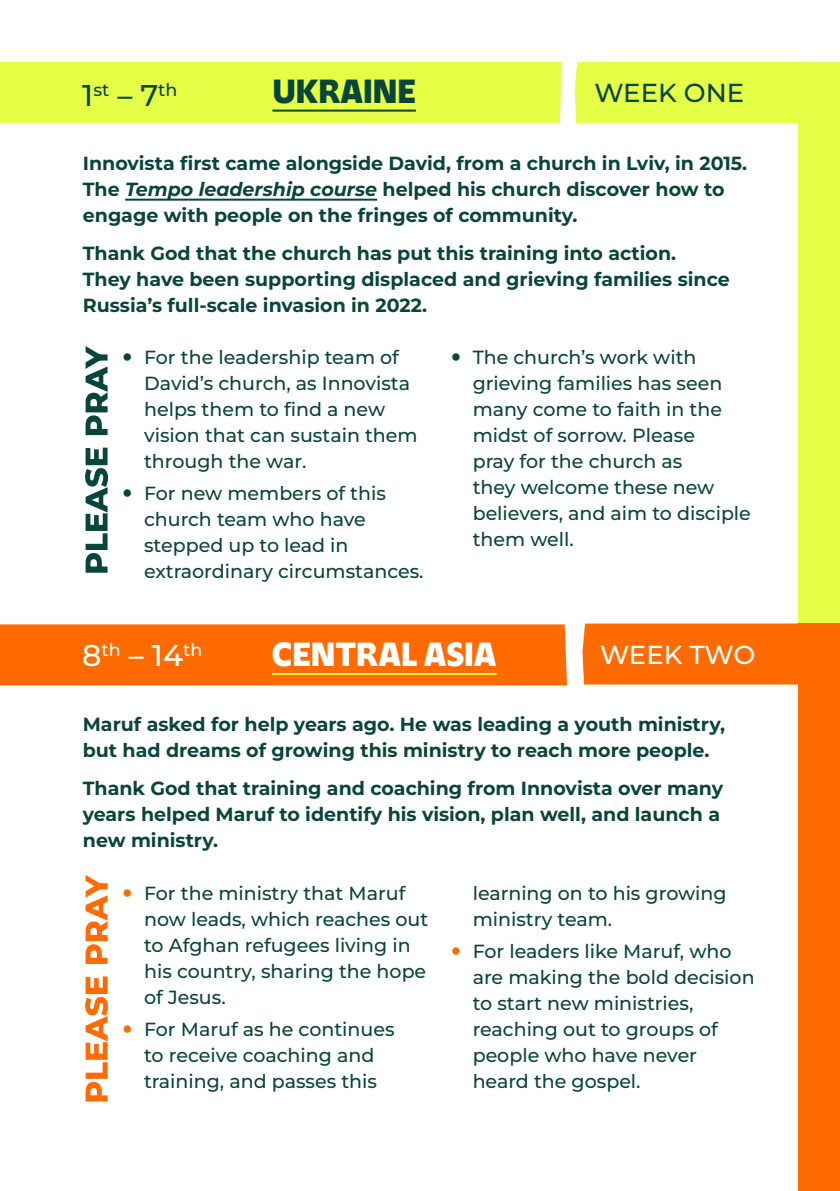
<style>
.page{position:relative;width:840px;height:1191px;background:#fff}
.page>*{position:absolute;margin:0;border:0;box-sizing:border-box;transform-origin:0 0}
.t1{font:34px "F37 Maulstick Bold Innovista";color:#fff}
.t2{font:34px "F37 Maulstick Bold Innovista";color:#09453b}
.t3{font:500 30px "Montserrat";color:#fff}
.t4{font:500 26px "Montserrat";color:#09453b}
.t5{font:500 26px "Montserrat";letter-spacing:-.01em;color:#fff}
.t6{font:500 19px/26px "Montserrat";color:#09453b}
.t7{font:700 19px/26px "Montserrat";color:#09453b}
.t8{font:500 17.4px "Montserrat";color:#09453b}
.s1{font-size:30px}
.s2{font-style:italic}
</style>
<div class="page">
<div style="left:0;top:624px;width:566px;height:61px;background:#ff6b00"></div>
<hr style="left:272px;top:673px;width:224px;height:2px;background:#e5ff46">
<div style="left:798px;top:62px;width:41px;height:598px;background:#e5ff46"></div>
<div style="left:798px;top:623px;width:41px;height:568px;background:#ff6b00"></div>
<div style="left:574px;top:62px;width:224px;height:61px;background:#e5ff46"></div>
<div style="left:582px;top:623px;width:216px;height:61px;background:#ff6b00"></div>
<div style="left:0;top:62px;width:561px;height:61px;background:#e5ff46"></div>
<hr style="left:125px;top:199px;width:252px;height:2px;background:#09453b">
<svg style="left:85px;top:346px;width:23px;height:227px"></svg>
<svg style="left:85px;top:875px;width:23px;height:226px"></svg>
<hr style="left:272px;top:110px;width:143px;height:2px;background:#09453b">
<h1 class="t2" style="left:272px;top:65px;width:145px">UKRAINE</h1>
<p class="t8" style="left:82px;top:78px;width:96px"><span class="s1">1</span>st <span class="s1">– 7</span>th</p>
<h3 class="t4" style="left:594px;top:76px;width:151px">WEEK ONE</h3>
<p class="t7" style="left:83px;top:149px;width:665px">Innovista first came alongside David, from a church in Lviv, in 2015.<br>The <span class="s2">Tempo leadership course</span> helped his church discover how to engage with people on the fringes of community.</p>
<p class="t7" style="left:83px;top:239px;width:648px">Thank God that the church has put this training into action.<br>They have been supporting displaced and grieving families since<br>Russia’s full-scale invasion in 2022.</p>
<p class="t6" style="left:144px;top:344px;width:275px">For the leadership team of<br>David’s church, as Innovista helps them to find a new vision that can sustain them through the war.</p>
<p class="t6" style="left:144px;top:480px;width:281px">For new members of this church team who have stepped up to lead in extraordinary circumstances.</p>
<p class="t6" style="left:472px;top:344px;width:279px">The church’s work with grieving families has seen many come to faith in the midst of sorrow. Please<br>pray for the church as<br>they welcome these new believers, and aim to disciple them well.</p>
<h2 class="t3" style="left:82px;top:635px;width:121px">8<sup>th</sup> – 14<sup>th</sup></h2>
<h1 class="t1" style="left:272px;top:628px;width:226px">CENTRAL ASIA</h1>
<h3 class="t5" style="left:599px;top:637px;width:157px">WEEK TWO</h3>
<p class="t7" style="left:83px;top:710px;width:643px">Maruf asked for help years ago. He was leading a youth ministry, but had dreams of growing this ministry to reach more people.</p>
<p class="t7" style="left:83px;top:774px;width:641px">Thank God that training and coaching from Innovista over many years helped Maruf to identify his vision, plan well, and launch a new ministry.</p>
<p class="t6" style="left:144px;top:880px;width:285px">For the ministry that Maruf now leads, which reaches out to Afghan refugees living in his country, sharing the hope of Jesus.</p>
<p class="t6" style="left:144px;top:1016px;width:252px">For Maruf as he continues to receive coaching and training, and passes this</p>
<p class="t6" style="left:472px;top:880px;width:255px">learning on to his growing ministry team.</p>
<p class="t6" style="left:472px;top:938px;width:283px">For leaders like Maruf, who are making the bold decision to start new ministries, reaching out to groups of people who have never heard the gospel.</p>
</div>
